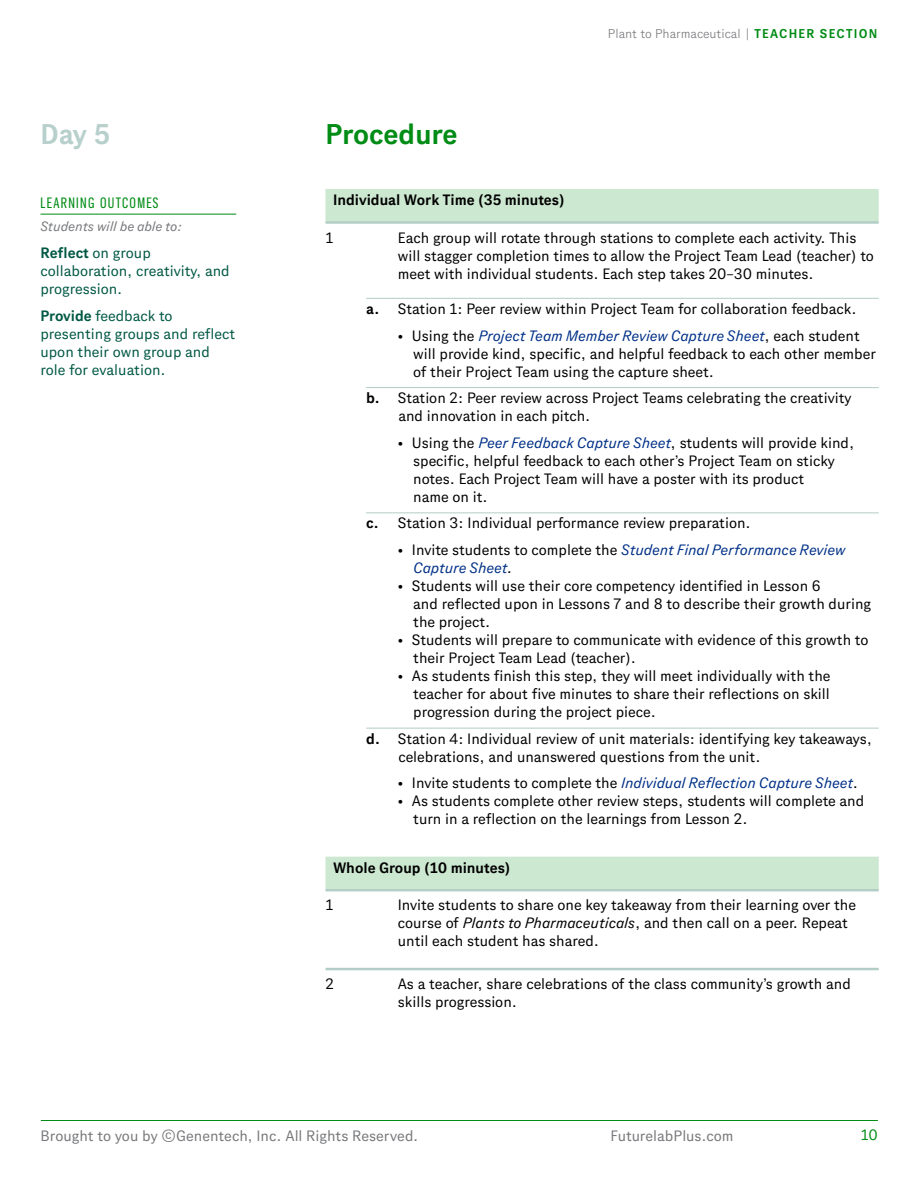
<style>
.page{position:relative;width:918px;height:1188px;background:#fff}
.page>*{position:absolute;margin:0;border:0;box-sizing:border-box;transform-origin:0 0}
.t1{font:700 28.5px "Gene Sans";color:#008c15}
.t2{font:700 28.5px "Gene Sans";color:#b8d0cb}
.t3{font:15px/18px "Gene Sans";color:#000}
.t4{font:15px/18px "Gene Sans";color:#005844}
.t5{font:italic 15px/18px "Gene Sans";letter-spacing:-.005em;color:#003087}
.t6{font:15px "Gene Sans";color:#77787b}
.t7{font:700 15px "Gene Sans";color:#000}
.t8{font:15px "Gene Condensed";letter-spacing:.09em;color:#008c15}
.t9{font:15px "Gene Sans";color:#008c15}
.t10{font:italic 13.5px "Gene Sans";color:#77787b}
.t11{font:300 12.75px "Gene Sans";color:#77787b}
.s1{font-weight:700;color:#008c15}
.s2{font-weight:700}
.s3{font-style:italic;color:#003087}
.s4{font-style:normal;color:#000}
.s5{font-style:italic}
</style>
<div class="page">
<hr style="left:41px;top:1120px;width:837px;height:1px;background:#008c15">
<hr style="left:40px;top:214px;width:196px;height:1px;background:#008c15">
<div style="left:326px;top:189px;width:553px;height:33px;background:#cce8d0"></div>
<hr style="left:326px;top:221px;width:553px;height:3px;background:#b3cdc7">
<hr style="left:366px;top:298px;width:513px;height:1px;background:#b3cdc7">
<hr style="left:366px;top:387px;width:513px;height:1px;background:#b3cdc7">
<hr style="left:366px;top:512px;width:513px;height:1px;background:#b3cdc7">
<hr style="left:366px;top:728px;width:513px;height:1px;background:#b3cdc7">
<div style="left:326px;top:857px;width:553px;height:33px;background:#cce8d0"></div>
<hr style="left:326px;top:889px;width:553px;height:2px;background:#b3cdc7">
<hr style="left:326px;top:968px;width:553px;height:2px;background:#b3cdc7">
<h1 class="t2" style="left:40px;top:118px;width:71px">Day 5</h1>
<h1 class="t1" style="left:326px;top:118px;width:134px">Procedure</h1>
<p class="t11" style="left:608px;top:26px;width:271px">Plant to Pharmaceutical | <span class="s1">TEACHER SECTION</span></p>
<p class="t8" style="left:40px;top:195px;width:120px">LEARNING OUTCOMES</p>
<p class="t10" style="left:40px;top:219px;width:143px">Students will be able to:</p>
<p class="t4" style="left:40px;top:243px;width:191px"><span class="s2">Reflect</span> on group collaboration, creativity, and progression.</p>
<p class="t4" style="left:40px;top:306px;width:196px"><span class="s2">Provide</span> feedback to presenting groups and reflect upon their own group and role for evaluation.</p>
<p class="t7" style="left:333px;top:192px;width:233px">Individual Work Time (35 minutes)</p>
<p class="t3" style="left:326px;top:228px;width:9px">1</p>
<p class="t3" style="left:398px;top:228px;width:478px">Each group will rotate through stations to complete each activity. This will stagger completion times to allow the Project Team Lead (teacher) to meet with individual students. Each step takes 20–30 minutes.</p>
<p class="t3" style="left:366px;top:299px;width:492px"><span class="s2">a.</span> Station 1: Peer review within Project Team for collaboration feedback.</p>
<p class="t3" style="left:413px;top:326px;width:464px;text-indent:-16px">• Using the <span class="s3">Project Team Member Review Capture Sheet</span>, each student will provide kind, specific, and helpful feedback to each other member of their Project Team using the capture sheet.</p>
<p class="t3" style="left:398px;top:389px;width:455px;text-indent:-32px"><span class="s2">b.</span> Station 2: Peer review across Project Teams celebrating the creativity and innovation in each pitch.</p>
<p class="t3" style="left:413px;top:433px;width:442px;text-indent:-16px">• Using the <span class="s3">Peer Feedback Capture Sheet</span>, students will provide kind, specific, helpful feedback to each other’s Project Team on sticky notes. Each Project Team will have a poster with its product<br>name on it.</p>
<p class="t3" style="left:366px;top:514px;width:386px"><span class="s2">c.</span> Station 3: Individual performance review preparation.</p>
<p class="t5" style="left:413px;top:541px;width:433px;text-indent:-16px"><span class="s4">• Invite students to complete the</span> Student Final Performance Review<br>Capture Sheet<span class="s4">.</span></p>
<p class="t3" style="left:413px;top:577px;width:460px;text-indent:-16px">• Students will use their core competency identified in Lesson 6<br>and reflected upon in Lessons 7 and 8 to describe their growth during the project.</p>
<p class="t3" style="left:413px;top:631px;width:457px;text-indent:-16px">• Students will prepare to communicate with evidence of this growth to their Project Team Lead (teacher).</p>
<p class="t3" style="left:413px;top:667px;width:419px;text-align:justify;text-indent:-16px">• As students finish this step, they will meet individually with the teacher for about five minutes to share their reflections on skill progression during the project piece.</p>
<p class="t3" style="left:398px;top:729px;width:475px;text-indent:-32px"><span class="s2">d.</span> Station 4: Individual review of unit materials: identifying key takeaways, celebrations, and unanswered questions from the unit.</p>
<p class="t5" style="left:397px;top:774px;width:462px"><span class="s4">• Invite students to complete the</span> Individual Reflection Capture Sheet<span class="s4">.</span></p>
<p class="t3" style="left:413px;top:792px;width:453px;text-indent:-16px">• As students complete other review steps, students will complete and turn in a reflection on the learnings from Lesson 2.</p>
<p class="t7" style="left:333px;top:859px;width:179px">Whole Group (10 minutes)</p>
<p class="t3" style="left:326px;top:896px;width:9px">1</p>
<p class="t3" style="left:398px;top:896px;width:460px">Invite students to share one key takeaway from their learning over the course of <span class="s5">Plants to Pharmaceuticals</span>, and then call on a peer. Repeat until each student has shared.</p>
<p class="t3" style="left:326px;top:975px;width:10px">2</p>
<p class="t3" style="left:398px;top:975px;width:455px">As a teacher, share celebrations of the class community’s growth and skills progression.</p>
<p class="t6" style="left:40px;top:1127px;width:379px">Brought to you by ©Genentech, Inc. All Rights Reserved.</p>
<p class="t6" style="left:610px;top:1127px;width:125px">FuturelabPlus.com</p>
<p class="t9" style="left:861px;top:1126px;width:19px">10</p>
</div>
